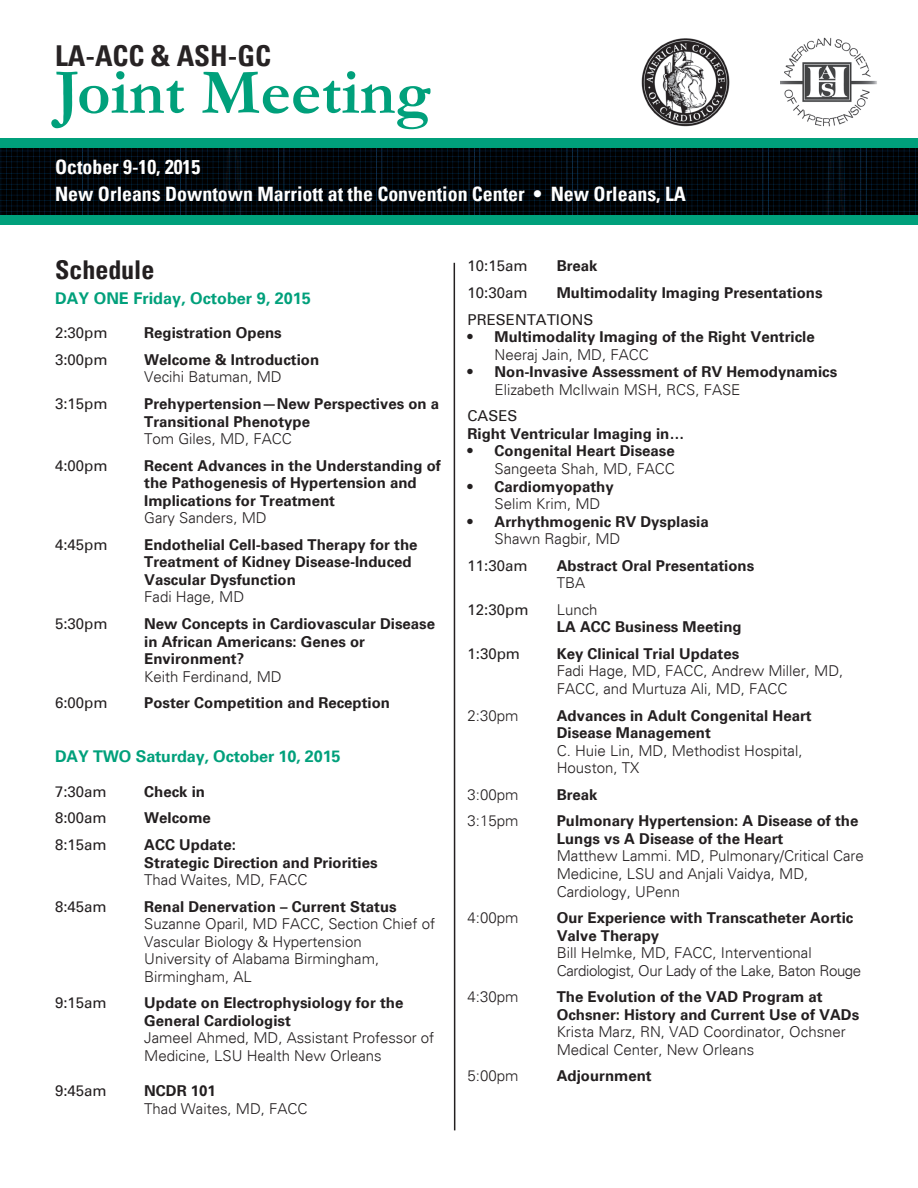
<style>
.page{position:relative;width:918px;height:1188px;background:#fff}
.page>*{position:absolute;margin:0;border:0;box-sizing:border-box;transform-origin:0 0}
.t1{font:700 64.8px "Garamond";color:#00a07b}
.t2{font:700 condensed 28.8px "Univers";color:#272324}
.t3{font:700 condensed 25.95px "Univers";color:#231f20}
.t4{font:700 condensed 19.8px "Univers";color:#fff}
.t5{font:700 16.2px "Univers";letter-spacing:-.01em;color:#00a07b}
.t6{font:700 15px/17.5px "Univers";color:#231f20}
.t7{font:300 15px/17.5px "Univers";color:#231f20}
.t8{font:15px "Univers";color:#231f20}
.t9{font:300 15px "Univers";letter-spacing:-.025em;color:#231f20}
.s1{font-weight:300}
</style>
<div class="page">
<img style="left:0;top:148px;width:918px;height:67px">
<img style="left:781px;top:37px;width:96px;height:90px">
<img style="left:642px;top:39px;width:88px;height:87px">
<div style="left:0;top:139px;width:918px;height:9px;background:#00a07b"></div>
<div style="left:0;top:215px;width:918px;height:9px;background:#00a07b"></div>
<hr style="left:454px;top:263px;width:1px;height:867px;background:#231f20">
<p class="t2" style="left:55px;top:38px;width:218px">LA-ACC &amp; ASH-GC</p>
<p class="t1" style="left:55px;top:54px;width:377px">Joint Meeting</p>
<p class="t4" style="left:55px;top:155px;width:147px">October 9-10, 2015</p>
<p class="t4" style="left:55px;top:182px;width:632px">New Orleans Downtown Marriott at the Convention Center • New Orleans, LA</p>
<p class="t3" style="left:55px;top:254px;width:101px">Schedule</p>
<p class="t5" style="left:55px;top:288px;width:257px">DAY ONE Friday, October 9, 2015</p>
<p class="t8" style="left:55px;top:324px;width:54px">2:30pm</p>
<p class="t6" style="left:144px;top:324px;width:139px">Registration Opens</p>
<p class="t8" style="left:55px;top:351px;width:54px">3:00pm</p>
<p class="t6" style="left:144px;top:351px;width:177px">Welcome &amp; Introduction</p>
<p class="t7" style="left:144px;top:368px;width:139px">Vecihi Batuman, MD</p>
<p class="t8" style="left:55px;top:395px;width:54px">3:15pm</p>
<p class="t6" style="left:144px;top:395px;width:297px">Prehypertension—New Perspectives on a<br>Transitional Phenotype</p>
<p class="t7" style="left:144px;top:430px;width:149px">Tom Giles, MD, FACC</p>
<p class="t8" style="left:55px;top:456px;width:54px">4:00pm</p>
<p class="t6" style="left:144px;top:457px;width:298px">Recent Advances in the Understanding of the Pathogenesis of Hypertension and</p>
<p class="t6" style="left:144px;top:492px;width:192px">Implications for Treatment</p>
<p class="t7" style="left:144px;top:509px;width:124px">Gary Sanders, MD</p>
<p class="t8" style="left:55px;top:536px;width:54px">4:45pm</p>
<p class="t6" style="left:144px;top:536px;width:275px">Endothelial Cell-based Therapy for the<br>Treatment of Kidney Disease-Induced</p>
<p class="t6" style="left:144px;top:571px;width:153px">Vascular Dysfunction</p>
<p class="t7" style="left:144px;top:588px;width:102px">Fadi Hage, MD</p>
<p class="t8" style="left:55px;top:615px;width:54px">5:30pm</p>
<p class="t6" style="left:144px;top:615px;width:292px">New Concepts in Cardiovascular Disease in African Americans: Genes or<br>Environment?</p>
<p class="t7" style="left:144px;top:668px;width:139px">Keith Ferdinand, MD</p>
<p class="t8" style="left:55px;top:694px;width:54px">6:00pm</p>
<p class="t6" style="left:144px;top:694px;width:247px">Poster Competition and Reception</p>
<p class="t5" style="left:55px;top:747px;width:287px">DAY TWO Saturday, October 10, 2015</p>
<p class="t8" style="left:55px;top:783px;width:53px">7:30am</p>
<p class="t6" style="left:144px;top:783px;width:62px">Check in</p>
<p class="t8" style="left:55px;top:809px;width:53px">8:00am</p>
<p class="t6" style="left:144px;top:809px;width:68px">Welcome</p>
<p class="t8" style="left:55px;top:836px;width:53px">8:15am</p>
<p class="t6" style="left:144px;top:836px;width:93px">ACC Update:</p>
<p class="t6" style="left:144px;top:854px;width:235px">Strategic Direction and Priorities</p>
<p class="t7" style="left:144px;top:871px;width:165px">Thad Waites, MD, FACC</p>
<p class="t8" style="left:55px;top:897px;width:53px">8:45am</p>
<p class="t6" style="left:144px;top:898px;width:254px">Renal Denervation – Current Status</p>
<p class="t7" style="left:144px;top:915px;width:292px">Suzanne Oparil, MD FACC, Section Chief of<br>Vascular Biology &amp; Hypertension</p>
<p class="t7" style="left:144px;top:950px;width:237px">University of Alabama Birmingham,<br>Birmingham, AL</p>
<p class="t8" style="left:55px;top:994px;width:53px">9:15am</p>
<p class="t6" style="left:144px;top:994px;width:261px">Update on Electrophysiology for the<br>General Cardiologist</p>
<p class="t7" style="left:144px;top:1029px;width:292px">Jameel Ahmed, MD, Assistant Professor of<br>Medicine, LSU Health New Orleans</p>
<p class="t8" style="left:55px;top:1082px;width:53px">9:45am</p>
<p class="t6" style="left:144px;top:1082px;width:73px">NCDR 101</p>
<p class="t7" style="left:144px;top:1100px;width:165px">Thad Waites, MD, FACC</p>
<p class="t8" style="left:468px;top:257px;width:62px">10:15am</p>
<p class="t6" style="left:557px;top:257px;width:42px">Break</p>
<p class="t8" style="left:468px;top:284px;width:62px">10:30am</p>
<p class="t6" style="left:557px;top:284px;width:267px">Multimodality Imaging Presentations</p>
<p class="t8" style="left:468px;top:310px;width:127px">PRESENTATIONS</p>
<p class="t6" style="left:495px;top:328px;width:322px;text-indent:-27px">• Multimodality Imaging of the Right Ventricle<br><span class="s1">Neeraj Jain, MD, FACC</span></p>
<p class="t6" style="left:495px;top:363px;width:344px;text-indent:-27px">• Non-Invasive Assessment of RV Hemodynamics<br><span class="s1">Elizabeth McIlwain MSH, RCS, FASE</span></p>
<p class="t8" style="left:468px;top:407px;width:52px">CASES</p>
<p class="t6" style="left:468px;top:425px;width:218px">Right Ventricular Imaging in…</p>
<p class="t6" style="left:468px;top:442px;width:209px;text-align:right">• Congenital Heart Disease<br><span class="s1">Sangeeta Shah, MD, FACC</span></p>
<p class="t6" style="left:495px;top:478px;width:121px;text-indent:-27px">• Cardiomyopathy<br><span class="s1">Selim Krim, MD</span></p>
<p class="t6" style="left:495px;top:513px;width:216px;text-indent:-27px">• Arrhythmogenic RV Dysplasia<br><span class="s1">Shawn Ragbir, MD</span></p>
<p class="t8" style="left:468px;top:557px;width:62px">11:30am</p>
<p class="t6" style="left:557px;top:557px;width:199px">Abstract Oral Presentations</p>
<p class="t7" style="left:557px;top:574px;width:30px">TBA</p>
<p class="t8" style="left:468px;top:601px;width:62px">12:30pm</p>
<p class="t7" style="left:557px;top:601px;width:42px">Lunch</p>
<p class="t6" style="left:557px;top:618px;width:187px">LA ACC Business Meeting</p>
<p class="t8" style="left:468px;top:645px;width:54px">1:30pm</p>
<p class="t6" style="left:557px;top:645px;width:184px">Key Clinical Trial Updates</p>
<p class="t7" style="left:557px;top:662px;width:288px">Fadi Hage, MD, FACC, Andrew Miller, MD,<br>FACC, and Murtuza Ali, MD, FACC</p>
<p class="t7" style="left:468px;top:706px;width:52px">2:30pm</p>
<p class="t6" style="left:557px;top:707px;width:257px">Advances in Adult Congenital Heart<br>Disease Management</p>
<p class="t7" style="left:557px;top:742px;width:247px">C. Huie Lin, MD, Methodist Hospital,<br>Houston, TX</p>
<p class="t7" style="left:468px;top:786px;width:52px">3:00pm</p>
<p class="t6" style="left:557px;top:786px;width:42px">Break</p>
<p class="t7" style="left:468px;top:812px;width:52px">3:15pm</p>
<p class="t6" style="left:557px;top:812px;width:303px">Pulmonary Hypertension: A Disease of the<br>Lungs vs A Disease of the Heart</p>
<p class="t7" style="left:557px;top:847px;width:309px">Matthew Lammi. MD, Pulmonary/Critical Care</p>
<p class="t7" style="left:557px;top:865px;width:253px">Medicine, LSU and Anjali Vaidya, MD,<br>Cardiology, UPenn</p>
<p class="t7" style="left:468px;top:909px;width:52px">4:00pm</p>
<p class="t6" style="left:557px;top:909px;width:298px">Our Experience with Transcatheter Aortic<br>Valve Therapy</p>
<p class="t7" style="left:557px;top:944px;width:257px">Bill Helmke, MD, FACC, Interventional</p>
<p class="t9" style="left:557px;top:961px;width:306px">Cardiologist, Our Lady of the Lake, Baton Rouge</p>
<p class="t7" style="left:468px;top:988px;width:52px">4:30pm</p>
<p class="t6" style="left:557px;top:988px;width:304px">The Evolution of the VAD Program at<br>Ochsner: History and Current Use of VADs</p>
<p class="t7" style="left:557px;top:1023px;width:291px">Krista Marz, RN, VAD Coordinator, Ochsner<br>Medical Center, New Orleans</p>
<p class="t7" style="left:468px;top:1067px;width:52px">5:00pm</p>
<p class="t6" style="left:557px;top:1067px;width:96px">Adjournment</p>
</div>
